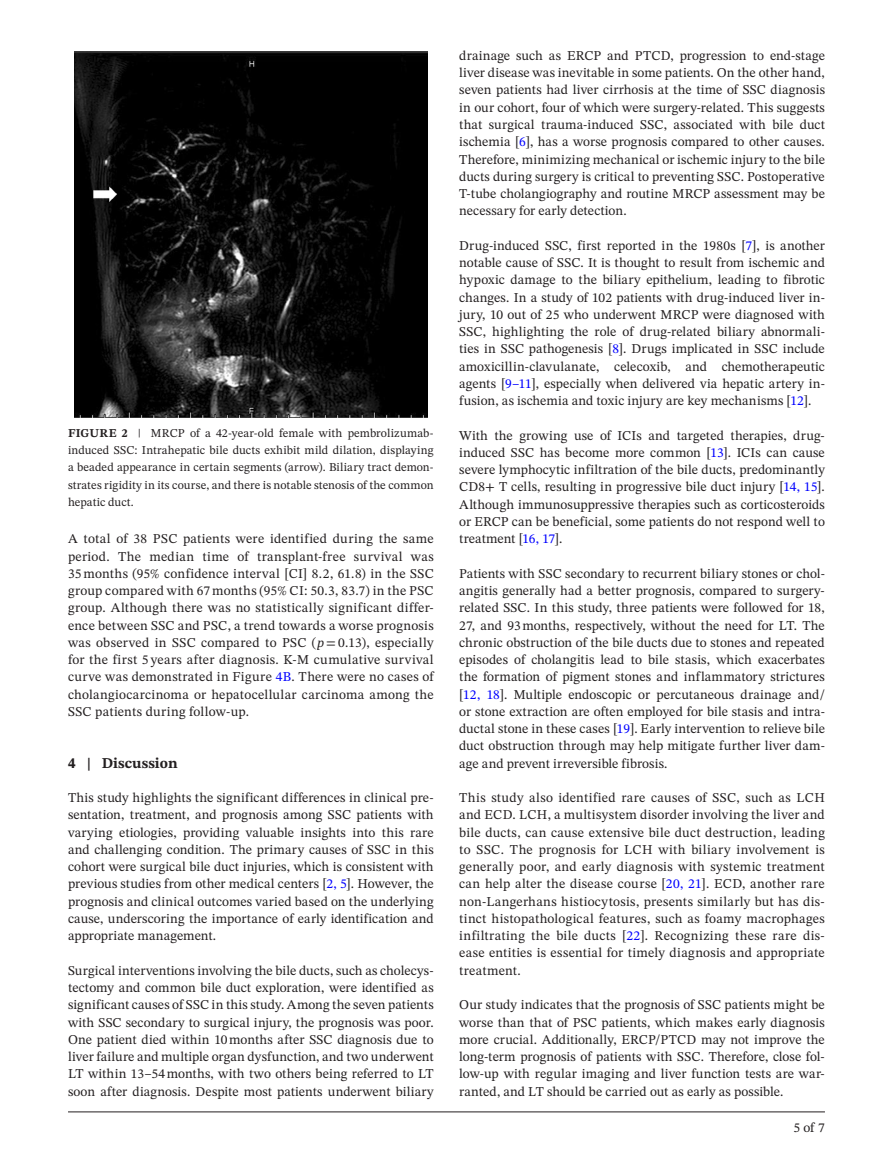
<style>
.page{position:relative;width:893px;height:1174px;background:#fff}
.page>*{position:absolute;margin:0;border:0;box-sizing:border-box;transform-origin:0 0}
.t1{font:700 15px "STIX Two Text";color:#231f20}
.t2{font:13.5px/17.2px "STIX Two Text";letter-spacing:.01em;color:#231f20;text-align:justify}
.t3{font:12px/17.2px "STIX Two Text";color:#231f20;text-align:justify}
.s1{font-weight:700}
.s2{font-style:italic}
.s3{color:#00f}
</style>
<div class="page">
<hr style="left:68px;top:1111px;width:757px;height:1px;background:#231f20">
<img style="left:74px;top:51px;width:353px;height:366px">
<p class="t3" style="left:68px;top:424px;width:367px"><span class="s1">FIGURE 2</span> | MRCP of a 42-year-old female with pembrolizumab&shy;induced SSC: Intrahepatic bile ducts exhibit mild dilation, displaying a beaded appearance in certain segments (arrow). Biliary tract demon&shy;strates rigidity in its course, and there is notable stenosis of the common hepatic duct.</p>
<p class="t2" style="left:68px;top:530px;width:367px">A total of 38 PSC patients were identified during the same period. The median time of transplant-free survival was 35 months (95% confidence interval [CI] 8.2, 61.8) in the SSC group compared with 67 months (95% CI: 50.3, 83.7) in the PSC group. Although there was no statistically significant differ&shy;ence between SSC and PSC, a trend towards a worse prognosis was observed in SSC compared to PSC (<span class="s2">p</span> = 0.13), especially for the first 5 years after diagnosis. K-M cumulative survival curve was demonstrated in Figure <span class="s3">4B</span>. There were no cases of cholangiocarcinoma or hepatocellular carcinoma among the SSC patients during follow-up.</p>
<p class="t1" style="left:68px;top:752px;width:111px">4 | Discussion</p>
<p class="t2" style="left:68px;top:789px;width:367px">This study highlights the significant differences in clinical pre&shy;sentation, treatment, and prognosis among SSC patients with varying etiologies, providing valuable insights into this rare and challenging condition. The primary causes of SSC in this cohort were surgical bile duct injuries, which is consistent with previous studies from other medical centers [<span class="s3">2, 5</span>]. However, the prognosis and clinical outcomes varied based on the underlying cause, underscoring the importance of early identification and appropriate management.</p>
<p class="t2" style="left:68px;top:961px;width:367px">Surgical interventions involving the bile ducts, such as cholecys&shy;tectomy and common bile duct exploration, were identified as significant causes of SSC in this study. Among the seven patients with SSC secondary to surgical injury, the prognosis was poor.<br>One patient died within 10months after SSC diagnosis due to liver failure and multiple organ dysfunction, and two underwent LT within 13–54months, with two others being referred to LT soon after diagnosis. Despite most patients underwent biliary</p>
<p class="t2" style="left:459px;top:47px;width:367px">drainage such as ERCP and PTCD, progression to end-stage liver disease was inevitable in some patients. On the other hand, seven patients had liver cirrhosis at the time of SSC diagnosis in our cohort, four of which were surgery-related. This suggests that surgical trauma-induced SSC, associated with bile duct ischemia [<span class="s3">6</span>], has a worse prognosis compared to other causes.<br>Therefore, minimizing mechanical or ischemic injury to the bile ducts during surgery is critical to preventing SSC. Postoperative T-tube cholangiography and routine MRCP assessment may be necessary for early detection.</p>
<p class="t2" style="left:459px;top:237px;width:367px">Drug-induced SSC, first reported in the 1980s [<span class="s3">7</span>], is another notable cause of SSC. It is thought to result from ischemic and hypoxic damage to the biliary epithelium, leading to fibrotic changes. In a study of 102 patients with drug-induced liver in&shy;jury, 10 out of 25 who underwent MRCP were diagnosed with SSC, highlighting the role of drug-related biliary abnormali&shy;ties in SSC pathogenesis [<span class="s3">8</span>]. Drugs implicated in SSC include amoxicillin-clavulanate, celecoxib, and chemotherapeutic agents [<span class="s3">9–11</span>], especially when delivered via hepatic artery in&shy;fusion, as ischemia and toxic injury are key mechanisms [<span class="s3">12</span>].</p>
<p class="t2" style="left:459px;top:426px;width:367px">With the growing use of ICIs and targeted therapies, drug&shy;induced SSC has become more common [<span class="s3">13</span>]. ICIs can cause severe lymphocytic infiltration of the bile ducts, predominantly CD8+ T cells, resulting in progressive bile duct injury [<span class="s3">14, 15</span>].<br>Although immunosuppressive therapies such as corticosteroids or ERCP can be beneficial, some patients do not respond well to treatment [<span class="s3">16, 17</span>].</p>
<p class="t2" style="left:459px;top:564px;width:367px">Patients with SSC secondary to recurrent biliary stones or chol&shy;angitis generally had a better prognosis, compared to surgery&shy;related SSC. In this study, three patients were followed for 18, 27, and 93months, respectively, without the need for LT. The chronic obstruction of the bile ducts due to stones and repeated episodes of cholangitis lead to bile stasis, which exacerbates the formation of pigment stones and inflammatory strictures [<span class="s3">12, 18</span>]. Multiple endoscopic or percutaneous drainage and/ or stone extraction are often employed for bile stasis and intra&shy;ductal stone in these cases [<span class="s3">19</span>]. Early intervention to relieve bile duct obstruction through may help mitigate further liver dam&shy;age and prevent irreversible fibrosis.</p>
<p class="t2" style="left:459px;top:789px;width:367px">This study also identified rare causes of SSC, such as LCH and ECD. LCH, a multisystem disorder involving the liver and bile ducts, can cause extensive bile duct destruction, leading to SSC. The prognosis for LCH with biliary involvement is generally poor, and early diagnosis with systemic treatment can help alter the disease course [<span class="s3">20, 21</span>]. ECD, another rare non-Langerhans histiocytosis, presents similarly but has dis&shy;tinct histopathological features, such as foamy macrophages infiltrating the bile ducts [<span class="s3">22</span>]. Recognizing these rare dis&shy;ease entities is essential for timely diagnosis and appropriate treatment.</p>
<p class="t2" style="left:459px;top:996px;width:367px">Our study indicates that the prognosis of SSC patients might be worse than that of PSC patients, which makes early diagnosis more crucial. Additionally, ERCP/PTCD may not improve the long-term prognosis of patients with SSC. Therefore, close fol&shy;low-up with regular imaging and liver function tests are war&shy;ranted, and LT should be carried out as early as possible.</p>
<p class="t2" style="left:793px;top:1119px;width:33px">5 of 7</p>
</div>
